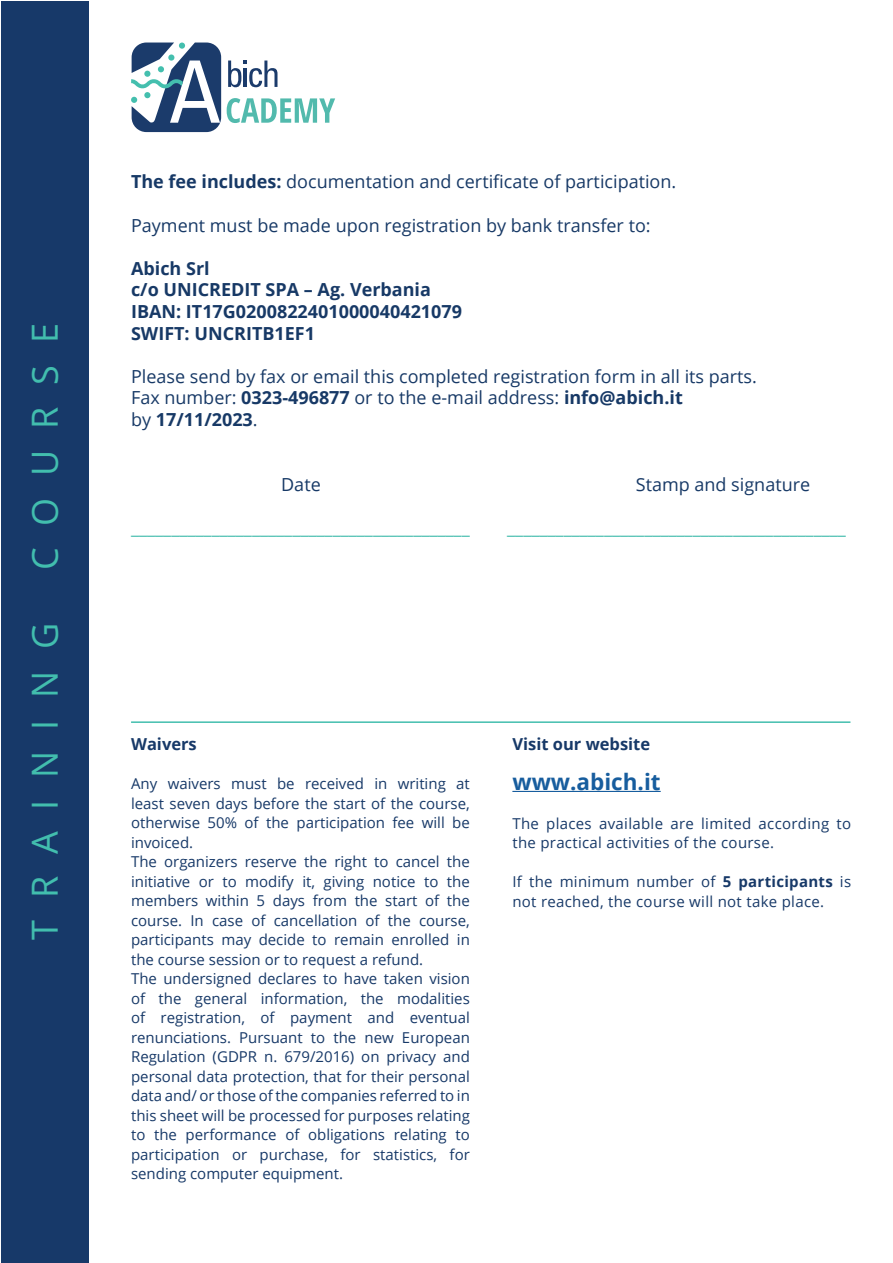
<style>
.page{position:relative;width:893px;height:1263px;background:#fff}
.page>*{position:absolute;margin:0;border:0;box-sizing:border-box;transform-origin:0 0}
.t1{font:36px "Open Sans";letter-spacing:.6em;color:#42beae}
.t2{font:700 22.5px "Open Sans";color:#175d9e}
.t3{font:18px/21.6px "Open Sans";color:#173966}
.t4{font:700 18px/21.6px "Open Sans";color:#173966}
.t5{font:18px "Open Sans";color:#46bdae}
.t6{font:700 16.5px "Open Sans";color:#173968}
.t7{font:15px/19.5px "Open Sans";color:#173968;text-align:justify}
.t8{font:15px/19.5px "Open Sans";letter-spacing:.02em;color:#173968}
.s1{font-weight:700}
</style>
<div class="page">
<div style="left:1px;top:1px;width:88px;height:1261px;background:#173969"></div>
<svg style="left:228px;top:61px;width:49px;height:26px"></svg>
<svg style="left:131px;top:43px;width:90px;height:89px"></svg>
<svg style="left:227px;top:98px;width:108px;height:25px"></svg>
<hr style="left:131px;top:721px;width:719px;height:2px;background:#42beae">
<hr style="left:512px;top:791px;width:149px;height:1px;background:#175d9e">
<p class="t1" style="left:20px;top:570px;width:248px;rotate:-90deg">COURSE</p>
<p class="t1" style="left:20px;top:940px;width:318px;rotate:-90deg">TRAINING</p>
<p class="t3" style="left:131px;top:171px;width:547px"><span class="s1">The fee includes:</span> documentation and certificate of participation.</p>
<p class="t3" style="left:131px;top:214px;width:521px">Payment must be made upon registration by bank transfer to:</p>
<p class="t4" style="left:131px;top:257px;width:333px">Abich Srl<br>c/o UNICREDIT SPA – Ag. Verbania<br>IBAN: IT17G0200822401000040421079<br>SWIFT: UNCRITB1EF1</p>
<p class="t3" style="left:131px;top:365px;width:627px">Please send by fax or email this completed registration form in all its parts.<br>Fax number: <span class="s1">0323-496877</span> or to the e-mail address: <span class="s1">info@abich.it<br></span>by <span class="s1">17/11/2023</span>.</p>
<p class="t3" style="left:281px;top:473px;width:41px">Date</p>
<p class="t3" style="left:636px;top:473px;width:176px">Stamp and signature</p>
<p class="t5" style="left:131px;top:515px;width:340px">__________________________________________</p>
<p class="t5" style="left:507px;top:515px;width:340px">__________________________________________</p>
<p class="t6" style="left:131px;top:733px;width:67px">Waivers</p>
<p class="t7" style="left:131px;top:774px;width:340px">Any waivers must be received in writing at least seven days before the start of the course, otherwise 50% of the participation fee will be invoiced.</p>
<p class="t7" style="left:131px;top:852px;width:340px">The organizers reserve the right to cancel the initiative or to modify it, giving notice to the members within 5 days from the start of the course. In case of cancellation of the course, participants may decide to remain enrolled in the course session or to request a refund.</p>
<p class="t7" style="left:131px;top:969px;width:340px">The undersigned declares to have taken vision of the general information, the modalities of registration, of payment and eventual renunciations. Pursuant to the new European Regulation (GDPR n. 679/2016) on privacy and personal data protection, that for their personal data and/ or those of the companies referred to in this sheet will be processed for purposes relating to the performance of obligations relating to participation or purchase, for statistics, for sending computer equipment.</p>
<p class="t6" style="left:512px;top:733px;width:139px">Visit our website</p>
<p class="t2" style="left:512px;top:766px;width:150px">www.abich.it</p>
<p class="t8" style="left:512px;top:813px;width:340px">The places available are limited according to the practical activities of the course.</p>
<p class="t8" style="left:512px;top:872px;width:340px">If the minimum number of <span class="s1">5 participants</span> is not reached, the course will not take place.</p>
</div>
